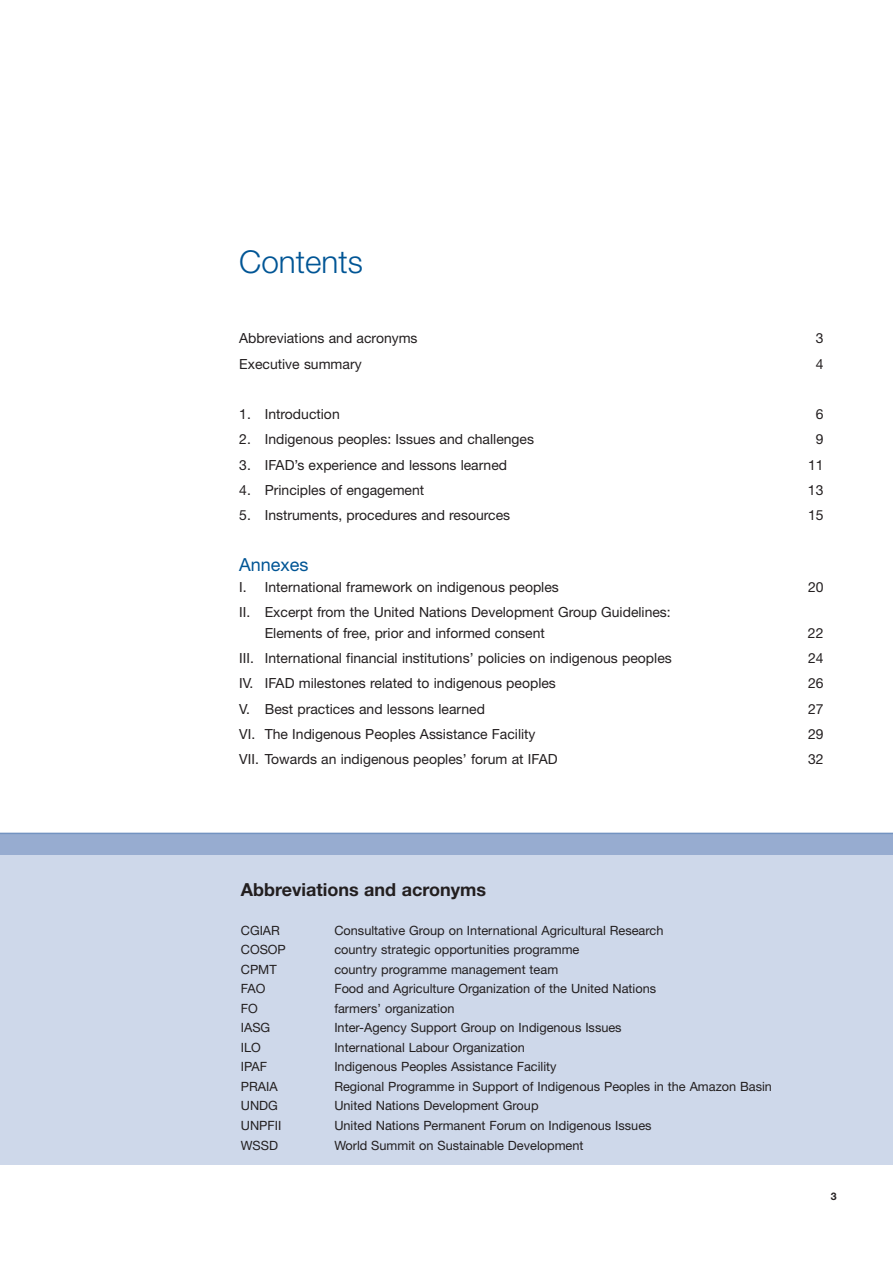
<style>
.page{position:relative;width:893px;height:1263px;background:#fff}
.page>*{position:absolute;margin:0;border:0;box-sizing:border-box;transform-origin:0 0}
.t1{font:300 31.5px "Helvetica Neue";color:#005595}
.t2{font:700 18px "Helvetica Neue";color:#231f20}
.t3{font:18px "Helvetica Neue";color:#005595}
.t4{font:13.95px/21px "Helvetica Neue";color:#231f20}
.t5{font:12.75px "Helvetica Neue";color:#231f20}
.t6{font:700 10.5px "Helvetica Neue";color:#231f20}
</style>
<div class="page">
<div style="left:0;top:843px;width:893px;height:322px;background:#ced8ea"></div>
<div style="left:0;top:833px;width:893px;height:22px;background:#97acd0"></div>
<hr style="left:0;top:833px;width:893px;height:1px;background:#7393c1">
<h1 class="t1" style="left:239px;top:251px;width:125px">Contents</h1>
<p class="t4" style="left:239px;top:329px;width:180px">Abbreviations and acronyms</p>
<p class="t4" style="left:816px;top:329px;width:9px">3</p>
<p class="t4" style="left:239px;top:355px;width:124px">Executive summary</p>
<p class="t4" style="left:816px;top:355px;width:9px">4</p>
<p class="t4" style="left:239px;top:405px;width:102px">1. Introduction</p>
<p class="t4" style="left:816px;top:405px;width:9px">6</p>
<p class="t4" style="left:239px;top:430px;width:296px">2. Indigenous peoples: Issues and challenges</p>
<p class="t4" style="left:816px;top:430px;width:9px">9</p>
<p class="t4" style="left:239px;top:456px;width:269px">3. IFAD’s experience and lessons learned</p>
<p class="t4" style="left:808px;top:456px;width:17px">11</p>
<p class="t4" style="left:239px;top:481px;width:186px">4. Principles of engagement</p>
<p class="t4" style="left:808px;top:481px;width:17px">13</p>
<p class="t4" style="left:239px;top:506px;width:272px">5. Instruments, procedures and resources</p>
<p class="t4" style="left:808px;top:506px;width:17px">15</p>
<p class="t3" style="left:239px;top:558px;width:71px">Annexes</p>
<p class="t4" style="left:239px;top:578px;width:321px">I. International framework on indigenous peoples</p>
<p class="t4" style="left:808px;top:578px;width:17px">20</p>
<p class="t4" style="left:265px;top:603px;width:407px;text-indent:-26px">II. Excerpt from the United Nations Development Group Guidelines:<br>Elements of free, prior and informed consent</p>
<p class="t4" style="left:808px;top:624px;width:17px">22</p>
<p class="t4" style="left:239px;top:649px;width:434px">III. International financial institutions’ policies on indigenous peoples</p>
<p class="t4" style="left:808px;top:649px;width:17px">24</p>
<p class="t4" style="left:239px;top:674px;width:318px">IV. IFAD milestones related to indigenous peoples</p>
<p class="t4" style="left:808px;top:674px;width:17px">26</p>
<p class="t4" style="left:239px;top:700px;width:247px">V. Best practices and lessons learned</p>
<p class="t4" style="left:808px;top:700px;width:17px">27</p>
<p class="t4" style="left:239px;top:725px;width:298px">VI. The Indigenous Peoples Assistance Facility</p>
<p class="t4" style="left:808px;top:725px;width:17px">29</p>
<p class="t4" style="left:239px;top:750px;width:320px">VII. Towards an indigenous peoples’ forum at IFAD</p>
<p class="t4" style="left:808px;top:750px;width:17px">32</p>
<p class="t2" style="left:241px;top:883px;width:247px">Abbreviations and acronyms</p>
<p class="t5" style="left:241px;top:926px;width:41px">CGIAR</p>
<p class="t5" style="left:334px;top:926px;width:331px">Consultative Group on International Agricultural Research</p>
<p class="t5" style="left:241px;top:945px;width:47px">COSOP</p>
<p class="t5" style="left:334px;top:945px;width:247px">country strategic opportunities programme</p>
<p class="t5" style="left:241px;top:965px;width:37px">CPMT</p>
<p class="t5" style="left:334px;top:965px;width:225px">country programme management team</p>
<p class="t5" style="left:241px;top:984px;width:26px">FAO</p>
<p class="t5" style="left:334px;top:984px;width:323px">Food and Agriculture Organization of the United Nations</p>
<p class="t5" style="left:241px;top:1004px;width:19px">FO</p>
<p class="t5" style="left:334px;top:1004px;width:122px">farmers’ organization</p>
<p class="t5" style="left:241px;top:1023px;width:31px">IASG</p>
<p class="t5" style="left:334px;top:1023px;width:289px">Inter-Agency Support Group on Indigenous Issues</p>
<p class="t5" style="left:241px;top:1043px;width:22px">ILO</p>
<p class="t5" style="left:334px;top:1043px;width:192px">International Labour Organization</p>
<p class="t5" style="left:241px;top:1062px;width:28px">IPAF</p>
<p class="t5" style="left:334px;top:1062px;width:224px">Indigenous Peoples Assistance Facility</p>
<p class="t5" style="left:241px;top:1082px;width:38px">PRAIA</p>
<p class="t5" style="left:334px;top:1082px;width:439px">Regional Programme in Support of Indigenous Peoples in the Amazon Basin</p>
<p class="t5" style="left:241px;top:1101px;width:39px">UNDG</p>
<p class="t5" style="left:334px;top:1101px;width:206px">United Nations Development Group</p>
<p class="t5" style="left:241px;top:1121px;width:42px">UNPFII</p>
<p class="t5" style="left:334px;top:1121px;width:319px">United Nations Permanent Forum on Indigenous Issues</p>
<p class="t5" style="left:241px;top:1140px;width:39px">WSSD</p>
<p class="t5" style="left:334px;top:1140px;width:251px">World Summit on Sustainable Development</p>
<p class="t6" style="left:831px;top:1192px;width:7px">3</p>
</div>
